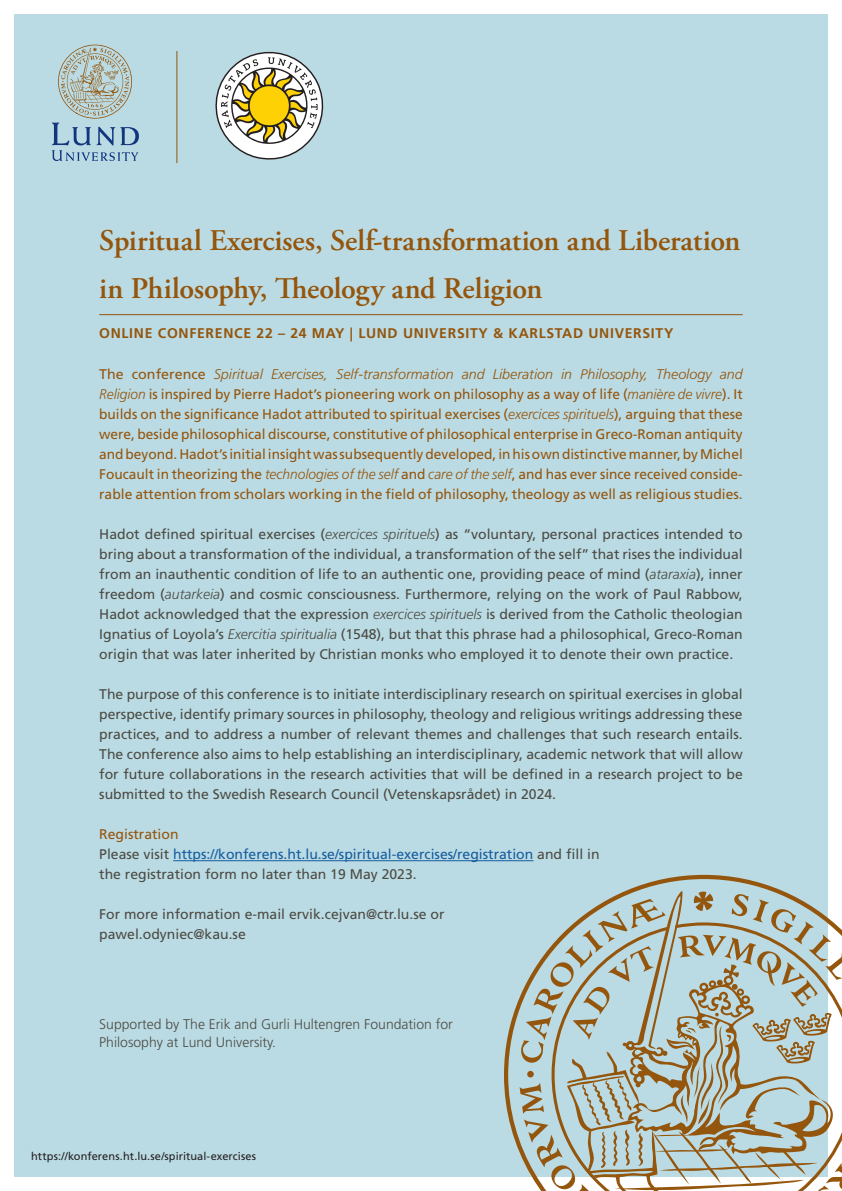
<style>
.page{position:relative;width:842px;height:1191px;background:#fff}
.page>*{position:absolute;margin:0;border:0;box-sizing:border-box;transform-origin:0 0}
.Rubrik_48_p{font:600 30px/48px "Adobe Garamond Pro";letter-spacing:-.005em;color:#94550c}
.Intro_Grå_Brödtext_u{font:14px/20px "Frutiger LT Std";color:#4c4b43;text-align:justify}
.Intro_Brons_Brödtext{font:14px/20px "Frutiger LT Std";color:#94550c;text-align:justify}
.Intro_Grå_Brödtext_u-2{font:14px "Frutiger LT Std";color:#175d9e}
.Intro_Grå_Brödtext_u-3{font:300 14px/18px "Frutiger LT Std";color:#4c4b43}
.Underrad_till_48_p{font:700 14px "Frutiger LT Std";letter-spacing:.05em;color:#94550c}
.Intro_Grå_Brödtext_u-4{font:14px "Frutiger LT Std";color:#94550c}
.www-adress{font:11px "Frutiger LT Std";letter-spacing:.005em;color:#231f20}
.s1{font-weight:300;font-style:italic}
.s2{color:#4c4b43}
</style>
<div class="page">
<div style="left:14px;top:14px;width:814px;height:1162px;background:#bbdbe4"></div>
<svg style="left:52px;top:45px;width:87px;height:116px"></svg>
<hr style="left:173px;top:860px;width:360px;height:1px;background:#175d9e">
<hr style="left:99px;top:314px;width:644px;height:1px;background:#94550c">
<svg style="left:215px;top:52px;width:108px;height:108px"></svg>
<hr style="left:176px;top:51px;width:1px;height:112px;background:#94550c">
<svg style="left:504px;top:875px;width:271px;height:302px"></svg>
<svg style="left:520px;top:888px;width:322px;height:303px"></svg>
<p class="Rubrik_48_p" style="left:99px;top:217px;width:643px">Spiritual Exercises, Self-transformation and Liberation in Philosophy, Theology and Religion</p>
<p class="Underrad_till_48_p" style="left:99px;top:325px;width:576px">ONLINE CONFERENCE 22 – 24 MAY | LUND UNIVERSITY &amp; KARLSTAD UNIVERSITY</p>
<p class="Intro_Brons_Brödtext" style="left:99px;top:364px;width:645px">The conference <span class="s1">Spiritual Exercises, Self-transformation and Liberation in Philosophy, Theology and Religion</span> is inspired by Pierre Hadot’s pioneering work on philosophy as a way of life (<span class="s1">manière de vivre</span>). It builds on the significance Hadot attributed to spiritual exercises (<span class="s1">exercices spirituels</span>), arguing that these were, beside philosophical discourse, constitutive of philosophical enterprise in Greco-Roman antiquity and beyond. Hadot’s initial insight was subsequently developed, in his own distinctive manner, by Michel Foucault in theorizing the <span class="s1">technologies of the self</span> and <span class="s1">care of the self</span>, and has ever since received conside&shy;rable attention from scholars working in the field of philosophy, theology as well as religious studies.</p>
<p class="Intro_Grå_Brödtext_u" style="left:99px;top:524px;width:645px">Hadot defined spiritual exercises (<span class="s1">exercices spirituels</span>) as “voluntary, personal practices intended to bring about a transformation of the individual, a transformation of the self” that rises the individual from an inauthentic condition of life to an authentic one, providing peace of mind (<span class="s1">ataraxia</span>), inner freedom (<span class="s1">autarkeia</span>) and cosmic consciousness. Furthermore, relying on the work of Paul Rabbow, Hadot acknowledged that the expression <span class="s1">exercices spirituels</span> is derived from the Catholic theologian Ignatius of Loyola’s <span class="s1">Exercitia spiritualia</span> (1548), but that this phrase had a philosophical, Greco-Roman origin that was later inherited by Christian monks who employed it to denote their own practice.</p>
<p class="Intro_Grå_Brödtext_u" style="left:99px;top:684px;width:645px">The purpose of this conference is to initiate interdisciplinary research on spiritual exercises in global perspective, identify primary sources in philosophy, theology and religious writings addressing these practices, and to address a number of relevant themes and challenges that such research entails.<br>The conference also aims to help establishing an interdisciplinary, academic network that will allow for future collaborations in the research activities that will be defined in a research project to be submitted to the Swedish Research Council (Vetenskapsrådet) in 2024.</p>
<p class="Intro_Grå_Brödtext_u-4" style="left:99px;top:826px;width:81px">Registration</p>
<p class="Intro_Grå_Brödtext_u-2" style="left:99px;top:846px;width:502px"><span class="s2">Please visit</span> https://konferens.ht.lu.se/spiritual-exercises/registration <span class="s2">and fill in</span></p>
<p class="Intro_Grå_Brödtext_u" style="left:99px;top:864px;width:319px">the registration form no later than 19 May 2023.</p>
<p class="Intro_Grå_Brödtext_u" style="left:99px;top:904px;width:347px">For more information e-mail ervik.cejvan@ctr.lu.se or pawel.odyniec@kau.se</p>
<p class="Intro_Grå_Brödtext_u-3" style="left:99px;top:1015px;width:355px">Supported by The Erik and Gurli Hultengren Foundation for<br>Philosophy at Lund University.</p>
<p class="www-adress" style="left:31px;top:1149px;width:226px">https://konferens.ht.lu.se/spiritual-exercises</p>
</div>
